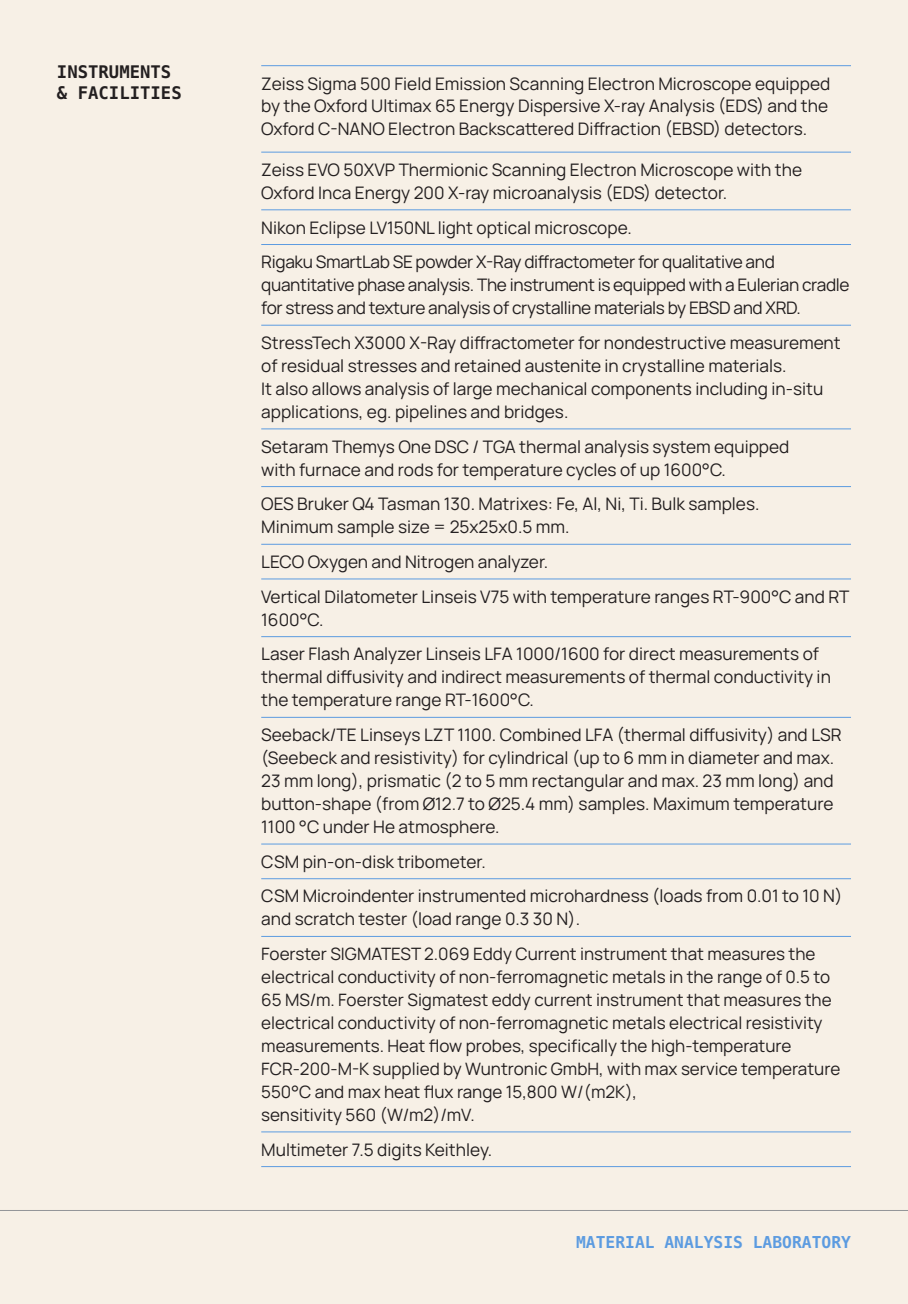
<style>
.page{position:relative;width:908px;height:1304px;background:#fff}
.page>*{position:absolute;margin:0;border:0;box-sizing:border-box;transform-origin:0 0}
.t1{font:17.2px/23px "Manrope";color:#231f20}
.t2{font:17.2px/34.6px "Manrope";letter-spacing:-.02em;color:#231f20}
.t3{font:700 17.2px/21px "Menlo";color:#231f20}
.t4{font:17px/23px "Manrope";color:#231f20}
.t5{font:700 16.2px "Menlo";color:#5c9be0}
</style>
<div class="page">
<div style="left:0;top:0;width:907px;height:1304px;background:#f7f0e6"></div>
<hr style="left:261px;top:65px;width:589px;height:1px;background:#5c9be0">
<hr style="left:261px;top:152px;width:589px;height:1px;background:#5c9be0">
<hr style="left:261px;top:209px;width:589px;height:1px;background:#5c9be0">
<hr style="left:261px;top:244px;width:589px;height:1px;background:#5c9be0">
<hr style="left:261px;top:325px;width:589px;height:1px;background:#5c9be0">
<hr style="left:261px;top:428px;width:589px;height:1px;background:#5c9be0">
<hr style="left:261px;top:486px;width:589px;height:1px;background:#5c9be0">
<hr style="left:261px;top:544px;width:589px;height:1px;background:#5c9be0">
<hr style="left:261px;top:578px;width:589px;height:1px;background:#5c9be0">
<hr style="left:261px;top:636px;width:589px;height:1px;background:#5c9be0">
<hr style="left:261px;top:717px;width:589px;height:1px;background:#5c9be0">
<hr style="left:261px;top:844px;width:589px;height:1px;background:#5c9be0">
<hr style="left:261px;top:878px;width:589px;height:1px;background:#5c9be0">
<hr style="left:261px;top:936px;width:589px;height:1px;background:#5c9be0">
<hr style="left:261px;top:1131px;width:589px;height:1px;background:#5c9be0">
<hr style="left:261px;top:1166px;width:589px;height:1px;background:#5c9be0">
<hr style="left:0;top:1210px;width:907px;height:1px;background:#939598">
<p class="t3" style="left:57px;top:62px;width:126px">INSTRUMENTS &amp; FACILITIES</p>
<p class="t1" style="left:261px;top:71px;width:570px">Zeiss Sigma 500 Field Emission Scanning Electron Microscope equipped by the Oxford Ultimax 65 Energy Dispersive X-ray Analysis (EDS) and the<br>Oxford C-NANO Electron Backscattered Diffraction (EBSD) detectors.</p>
<p class="t1" style="left:261px;top:157px;width:542px">Zeiss EVO 50XVP Thermionic Scanning Electron Microscope with the<br>Oxford Inca Energy 200 X-ray microanalysis (EDS) detector.</p>
<p class="t2" style="left:261px;top:209px;width:515px">Nikon Eclipse LV150NL light optical microscope.<br>Rigaku SmartLab SE powder X-Ray diffractometer for qualitative and</p>
<p class="t2" style="left:261px;top:273px;width:589px;line-height:23px">quantitative phase analysis. The instrument is equipped with a Eulerian cradle for stress and texture analysis of crystalline materials by EBSD and XRD.</p>
<p class="t1" style="left:261px;top:330px;width:580px">StressTech X3000 X-Ray diffractometer for nondestructive measurement of residual stresses and retained austenite in crystalline materials.<br>It also allows analysis of large mechanical components including in-situ applications, eg. pipelines and bridges.</p>
<p class="t1" style="left:261px;top:434px;width:529px">Setaram Themys One DSC / TGA thermal analysis system equipped with furnace and rods for temperature cycles of up 1600°C.</p>
<p class="t1" style="left:261px;top:492px;width:499px">OES Bruker Q4 Tasman 130. Matrixes: Fe, Al, Ni, Ti. Bulk samples.<br>Minimum sample size = 25x25x0.5 mm.</p>
<p class="t1" style="left:261px;top:543px;width:589px;line-height:34.6px">LECO Oxygen and Nitrogen analyzer.<br>Vertical Dilatometer Linseis V75 with temperature ranges RT-900°C and RT</p>
<p class="t1" style="left:261px;top:601px;width:559px;line-height:34.6px">1600°C.<br>Laser Flash Analyzer Linseis LFA 1000/1600 for direct measurements of</p>
<p class="t1" style="left:261px;top:665px;width:571px">thermal diffusivity and indirect measurements of thermal conductivity in the temperature range RT-1600°C.</p>
<p class="t1" style="left:261px;top:722px;width:581px">Seeback/TE Linseys LZT 1100. Combined LFA (thermal diffusivity) and LSR (Seebeck and resistivity) for cylindrical (up to 6 mm in diameter and max.<br>23 mm long), prismatic (2 to 5 mm rectangular and max. 23 mm long) and button-shape (from Ø12.7 to Ø25.4 mm) samples. Maximum temperature 1100 °C under He atmosphere.</p>
<p class="t1" style="left:261px;top:843px;width:582px;line-height:34.6px">CSM pin-on-disk tribometer.<br>CSM Microindenter instrumented microhardness (loads from 0.01 to 10 N)</p>
<p class="t1" style="left:261px;top:907px;width:320px">and scratch tester (load range 0.3 30 N).</p>
<p class="t4" style="left:261px;top:941px;width:580px">Foerster SIGMATEST 2.069 Eddy Current instrument that measures the electrical conductivity of non-ferromagnetic metals in the range of 0.5 to 65 MS/m. Foerster Sigmatest eddy current instrument that measures the electrical conductivity of non-ferromagnetic metals electrical resistivity measurements. Heat flow probes, specifically the high-temperature FCR-200-M-K supplied by Wuntronic GmbH, with max service temperature 550°C and max heat flux range 15,800 W/(m2K),<br>sensitivity 560 (W/m2)/mV.</p>
<p class="t1" style="left:261px;top:1137px;width:232px">Multimeter 7.5 digits Keithley.</p>
<p class="t5" style="left:576px;top:1231px;width:276px">MATERIAL ANALYSIS LABORATORY</p>
</div>
